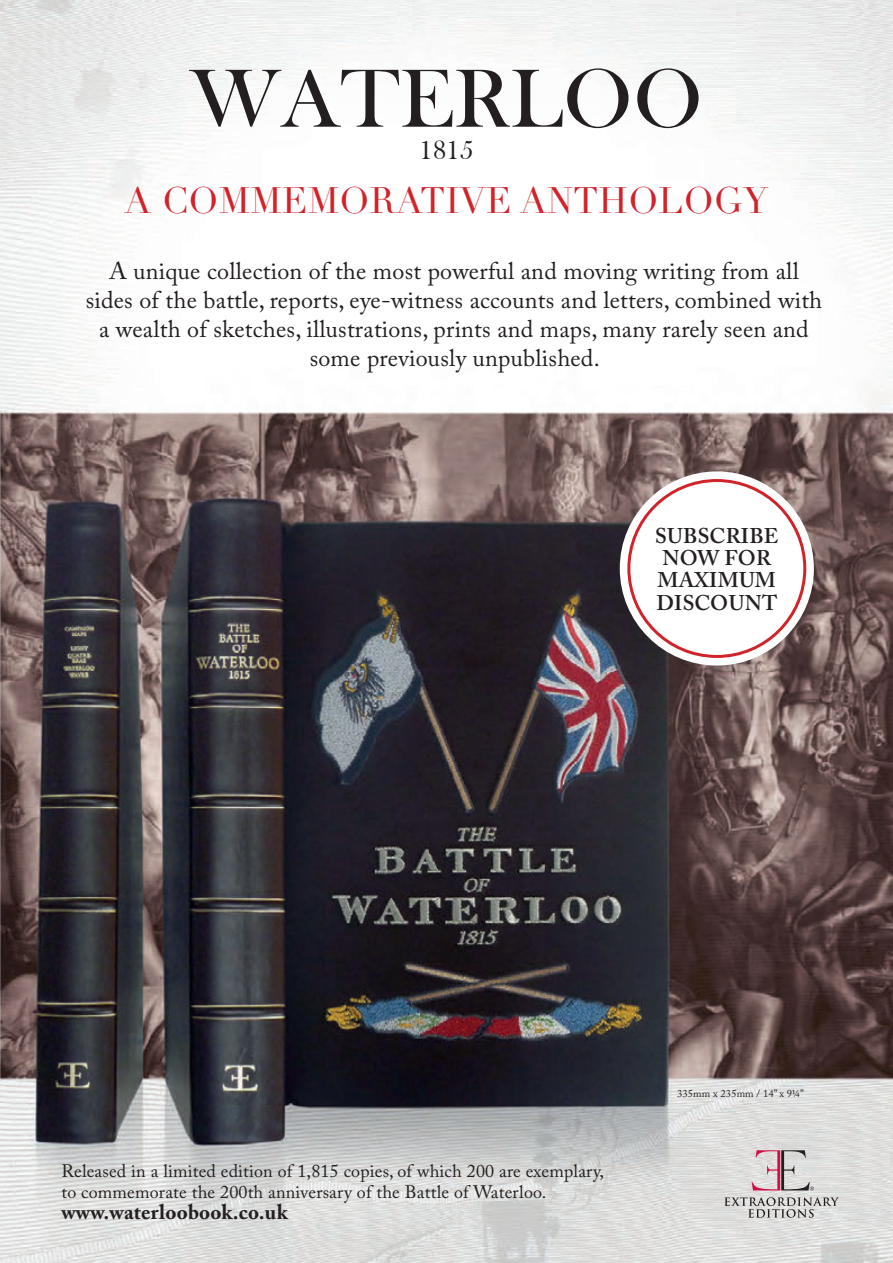
<style>
.page{position:relative;width:893px;height:1263px;background:#fff}
.page>*{position:absolute;margin:0;border:0;box-sizing:border-box;transform-origin:0 0}
.t1{font:85.35px "Bask Old Face";letter-spacing:.01em;color:#231f20}
.t2{font:36px "Didot";letter-spacing:.01em;color:#d1232a}
.t3{font:27px "Bask Old Face";color:#231f20}
.t4{font:24px/28.8px "Adobe Caslon Pro";letter-spacing:.01em;color:#231f20;text-align:center}
.t5{font:600 21.15px/22.4px "Adobe Caslon Pro";letter-spacing:.01em;color:#231f20}
.t6{font:700 21px "Adobe Caslon Pro";letter-spacing:.01em;color:#231f20}
.t7{font:18px/21px "Adobe Caslon Pro";letter-spacing:.01em;color:#231f20}
.t8{font:10.5px "Adobe Caslon Pro";color:#231f20}
</style>
<div class="page">
<img style="left:0;top:0;width:893px;height:1263px">
<div style="left:620px;top:471px;width:194px;height:194px;background:#fff;border-radius:50%"></div>
<svg style="left:627px;top:479px;width:179px;height:179px"></svg>
<svg style="left:724px;top:1197px;width:115px;height:21px;background:#bcbcbb"></svg>
<svg style="left:752px;top:1150px;width:62px;height:40px;background:#ccbabe"></svg>
<h1 class="t1" style="left:190px;top:51px;width:514px">WATERLOO</h1>
<p class="t3" style="left:419px;top:135px;width:55px">1815</p>
<h2 class="t2" style="left:125px;top:179px;width:645px">A COMMEMORATIVE ANTHOLOGY</h2>
<p class="t4" style="left:86px;top:256px;width:738px">A unique collection of the most powerful and moving writing from all sides of the battle, reports, eye-witness accounts and letters, combined with a wealth of sketches, illustrations, prints and maps, many rarely seen and some previously unpublished.</p>
<p class="t5" style="left:655px;top:524px;width:125px">SUBSCRIBE<br>NOW FOR<br>MAXIMUM<br>DISCOUNT</p>
<p class="t7" style="left:61px;top:1160px;width:544px">Released in a limited edition of 1,815 copies, of which 200 are exemplary, to commemorate the 200th anniversary of the Battle of Waterloo.</p>
<p class="t6" style="left:61px;top:1200px;width:228px">www.waterloobook.co.uk</p>
<p class="t8" style="left:677px;top:1087px;width:128px">335mm x 235mm / 14” x 9¼”</p>
</div>
